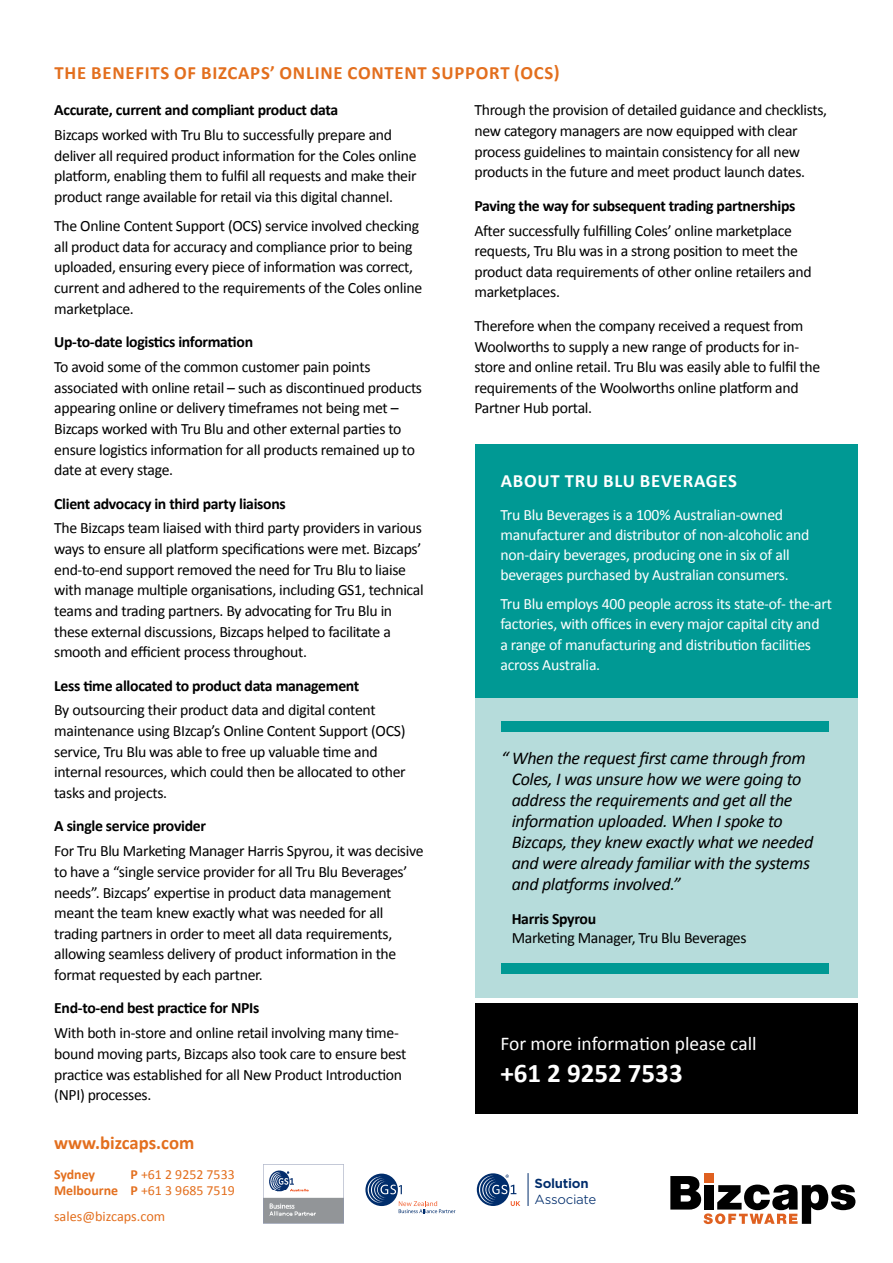
<style>
.page{position:relative;width:893px;height:1263px;background:#fff}
.page>*{position:absolute;margin:0;border:0;box-sizing:border-box;transform-origin:0 0}
.t1{font:700 27px "Calibri";color:#fff}
.t2{font:19.5px "Calibri";color:#fff}
.t3{font:700 18.75px "Calibri";letter-spacing:.04em;color:#e36f1e}
.t4{font:700 18.75px "Calibri";letter-spacing:.04em;color:#fff}
.t5{font:700 18.75px "Calibri";color:#e36f1e}
.t6{font:italic 18px/21px "Calibri";letter-spacing:-.02em;color:#000}
.t7{font:15.75px/20.7px "Calibri";letter-spacing:-.02em;color:#000}
.t8{font:15.75px/20.2px "Calibri";letter-spacing:-.015em;color:#fff}
.t9{font:700 15.75px "Calibri";letter-spacing:-.02em;color:#000}
.t10{font:14.25px "Calibri";color:#e36f1e}
.t11{font:13.8px/16.5px "Calibri";color:#e36f1e;text-align:right}
.t12{font:700 13.8px "Calibri";letter-spacing:-.01em;color:#e36f1e}
.t13{font:12.6px "Gotham Office";letter-spacing:-.025em;color:#002d6c}
.t14{font:700 12.6px "Gotham Office";letter-spacing:-.025em;color:#002d6c}
.s1{font-weight:700}
</style>
<div class="page">
<svg style="left:670px;top:1176px;width:185px;height:48px"></svg>
<div style="left:704px;top:1173px;width:10px;height:9px;background:#df6020"></div>
<div style="left:704px;top:1185px;width:10px;height:24px;background:#000"></div>
<svg style="left:365px;top:1173px;width:33px;height:33px"></svg>
<svg style="left:368px;top:1177px;width:87px;height:36px"></svg>
<svg style="left:477px;top:1173px;width:32px;height:33px"></svg>
<svg style="left:479px;top:1174px;width:41px;height:32px"></svg>
<hr style="left:528px;top:1173px;width:1px;height:33px;background:#002d6c">
<img style="left:263px;top:1165px;width:81px;height:58px">
<div style="left:475px;top:1003px;width:382px;height:111px;background:#000"></div>
<div style="left:475px;top:444px;width:382px;height:254px;background:#009994"></div>
<div style="left:475px;top:698px;width:382px;height:300px;background:#b6dcdb"></div>
<div style="left:501px;top:722px;width:327px;height:10px;background:#009994"></div>
<div style="left:501px;top:963px;width:327px;height:11px;background:#009994"></div>
<p class="t3" style="left:55px;top:61px;width:506px">THE BENEFITS OF BIZCAPS’ ONLINE CONTENT SUPPORT (OCS)</p>
<p class="t9" style="left:54px;top:100px;width:286px">Accurate, current and compliant product data</p>
<p class="t7" style="left:54px;top:125px;width:364px">Bizcaps worked with Tru Blu to successfully prepare and deliver all required product information for the Coles online platform, enabling them to fulfil all requests and make their product range available for retail via this digital channel.</p>
<p class="t7" style="left:54px;top:216px;width:369px">The Online Content Support (OCS) service involved checking all product data for accuracy and compliance prior to being uploaded, ensuring every piece of information was correct, current and adhered to the requirements of the Coles online marketplace.</p>
<p class="t9" style="left:54px;top:332px;width:200px">Up-to-date logistics information</p>
<p class="t7" style="left:54px;top:356px;width:369px">To avoid some of the common customer pain points associated with online retail – such as discontinued products appearing online or delivery timeframes not being met – Bizcaps worked with Tru Blu and other external parties to ensure logistics information for all products remained up to date at every stage.</p>
<p class="t9" style="left:54px;top:493px;width:233px">Client advocacy in third party liaisons</p>
<p class="t7" style="left:54px;top:518px;width:371px">The Bizcaps team liaised with third party providers in various ways to ensure all platform specifications were met. Bizcaps’ end-to-end support removed the need for Tru Blu to liaise with manage multiple organisations, including GS1, technical teams and trading partners. By advocating for Tru Blu in these external discussions, Bizcaps helped to facilitate a smooth and efficient process throughout.</p>
<p class="t9" style="left:54px;top:675px;width:307px">Less time allocated to product data management</p>
<p class="t7" style="left:54px;top:700px;width:353px">By outsourcing their product data and digital content maintenance using BIzcap’s Online Content Support (OCS) service, Tru Blu was able to free up valuable time and internal resources, which could then be allocated to other tasks and projects.</p>
<p class="t9" style="left:54px;top:816px;width:153px">A single service provider</p>
<p class="t7" style="left:54px;top:841px;width:371px">For Tru Blu Marketing Manager Harris Spyrou, it was decisive to have a “single service provider for all Tru Blu Beverages’ needs”. Bizcaps’ expertise in product data management meant the team knew exactly what was needed for all trading partners in order to meet all data requirements, allowing seamless delivery of product information in the format requested by each partner.</p>
<p class="t9" style="left:54px;top:998px;width:207px">End-to-end best practice for NPIs</p>
<p class="t7" style="left:54px;top:1023px;width:354px">With both in-store and online retail involving many time&shy;bound moving parts, Bizcaps also took care to ensure best practice was established for all New Product Introduction (NPI) processes.</p>
<p class="t5" style="left:54px;top:1131px;width:142px">www.bizcaps.com</p>
<p class="t12" style="left:54px;top:1165px;width:43px">Sydney</p>
<p class="t11" style="left:54px;top:1166px;width:182px"><span class="s1">P</span> +61 2 9252 7533<br><span class="s1">Melbourne P</span> +61 3 9685 7519</p>
<p class="t10" style="left:54px;top:1207px;width:113px">sales@bizcaps.com</p>
<p class="t7" style="left:474px;top:100px;width:354px">Through the provision of detailed guidance and checklists, new category managers are now equipped with clear process guidelines to maintain consistency for all new products in the future and meet product launch dates.</p>
<p class="t9" style="left:474px;top:195px;width:323px">Paving the way for subsequent trading partnerships</p>
<p class="t7" style="left:474px;top:220px;width:339px">After successfully fulfilling Coles’ online marketplace requests, Tru Blu was in a strong position to meet the product data requirements of other online retailers and marketplaces.</p>
<p class="t7" style="left:474px;top:315px;width:347px">Therefore when the company received a request from Woolworths to supply a new range of products for in&shy;store and online retail. Tru Blu was easily able to fulfil the requirements of the Woolworths online platform and Partner Hub portal.</p>
<p class="t4" style="left:501px;top:468px;width:238px">ABOUT TRU BLU BEVERAGES</p>
<p class="t8" style="left:500px;top:504px;width:311px">Tru Blu Beverages is a 100% Australian-owned manufacturer and distributor of non-alcoholic and non-dairy beverages, producing one in six of all beverages purchased by Australian consumers.</p>
<p class="t8" style="left:500px;top:594px;width:333px">Tru Blu employs 400 people across its state-of- the-art factories, with offices in every major capital city and<br>a range of manufacturing and distribution facilities across Australia.</p>
<p class="t6" style="left:512px;top:747px;width:303px;text-indent:-11px">“ When the request first came through from Coles, I was unsure how we were going to address the requirements and get all the information uploaded. When I spoke to Bizcaps, they knew exactly what we needed and were already familiar with the systems and platforms involved.”</p>
<p class="t9" style="left:512px;top:908px;width:86px">Harris Spyrou</p>
<p class="t7" style="left:512px;top:927px;width:236px">Marketing Manager, Tru Blu Beverages</p>
<p class="t2" style="left:500px;top:1031px;width:258px">For more information please call</p>
<h1 class="t1" style="left:500px;top:1056px;width:184px">+61 2 9252 7533</h1>
<p class="t14" style="left:535px;top:1175px;width:56px">Solution</p>
<p class="t13" style="left:535px;top:1190px;width:63px">Associate</p>
</div>
